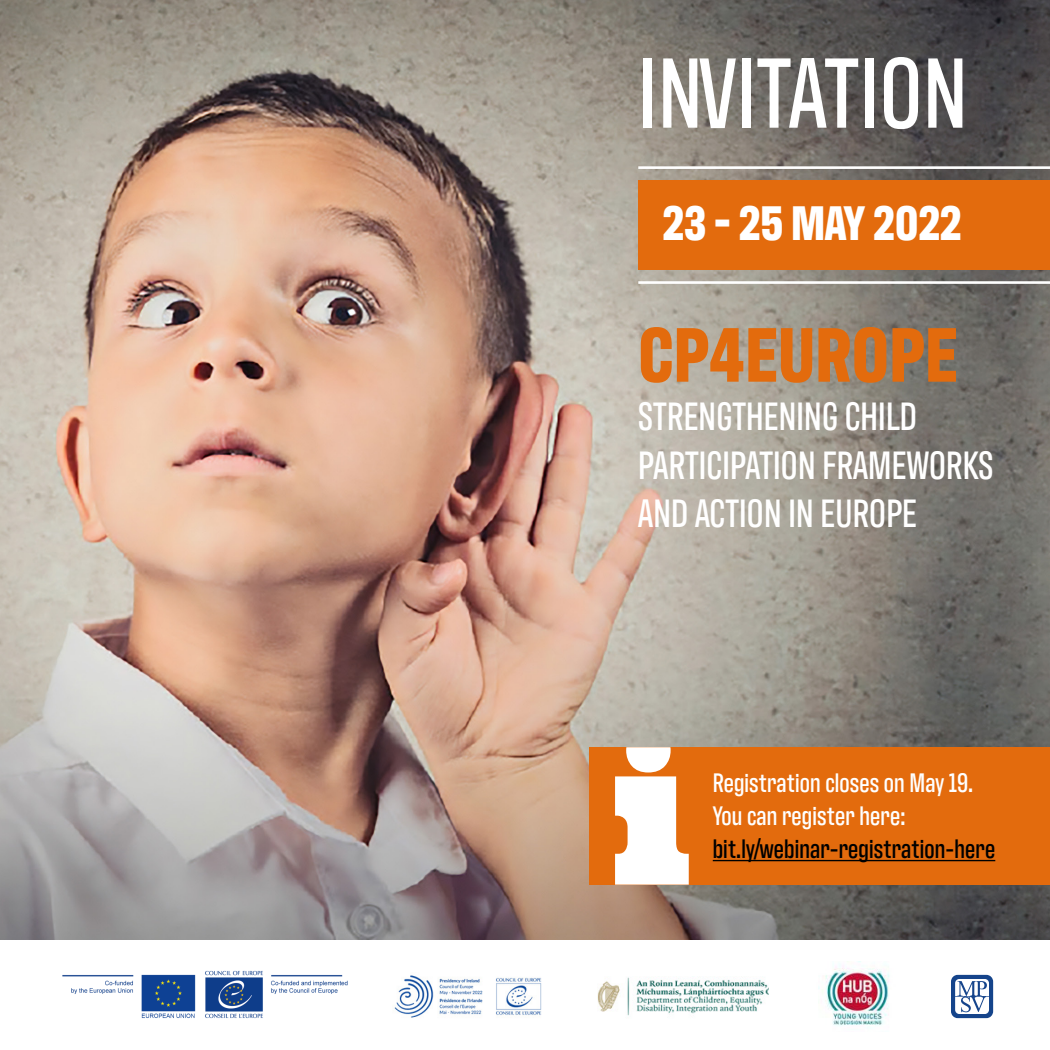
<style>
.page{position:relative;width:1050px;height:1050px;background:#fff}
.page>*{position:absolute;margin:0;border:0;box-sizing:border-box;transform-origin:0 0}
.t1{font:500 101.85px "Antarctican Headline";letter-spacing:.01em;color:#fff}
.t2{font:700 78.75px "Antarctican Headline";letter-spacing:.005em;color:#e36b0d}
.t3{font:700 49.61px "Antarctican Headline";letter-spacing:.005em;color:#fff}
.t4{font:500 40.43px/48.6px "Antarctican Headline";letter-spacing:.005em;color:#fff}
.t5{font:500 27.39px/32.9px "Antarctican Headline";letter-spacing:.005em;color:#fff}
.t6{font:500 27.39px "Antarctican Headline";letter-spacing:.005em;color:#000}
</style>
<div class="page">
<img style="left:0;top:0;width:1050px;height:940px">
<svg style="left:951px;top:975px;width:42px;height:43px"></svg>
<img style="left:62px;top:970px;width:286px;height:49px">
<img style="left:394px;top:975px;width:148px;height:43px">
<img style="left:597px;top:977px;width:171px;height:39px">
<img style="left:818px;top:964px;width:72px;height:62px">
<hr style="left:638px;top:166px;width:412px;height:3px;background:#fff">
<hr style="left:638px;top:281px;width:412px;height:3px;background:#fff">
<div style="left:590px;top:747px;width:460px;height:138px;background:#e36b0d"></div>
<div style="left:638px;top:180px;width:412px;height:89px;background:#e36b0d"></div>
<hr style="left:713px;top:860px;width:282px;height:1px;background:#000">
<svg style="left:615px;top:747px;width:74px;height:138px"></svg>
<h1 class="t1" style="left:638px;top:22px;width:331px">INVITATION</h1>
<p class="t3" style="left:663px;top:187px;width:300px">23 - 25 MAY 2022</p>
<h2 class="t2" style="left:638px;top:298px;width:321px">CP4EUROPE</h2>
<p class="t4" style="left:638px;top:389px;width:356px">STRENGTHENING CHILD<br>PARTICIPATION FRAMEWORKS<br>AND ACTION IN EUROPE</p>
<p class="t5" style="left:713px;top:764px;width:262px">Registration closes on May 19.<br>You can register here:</p>
<p class="t6" style="left:713px;top:830px;width:284px">bit.ly/webinar-registration-here</p>
</div>
